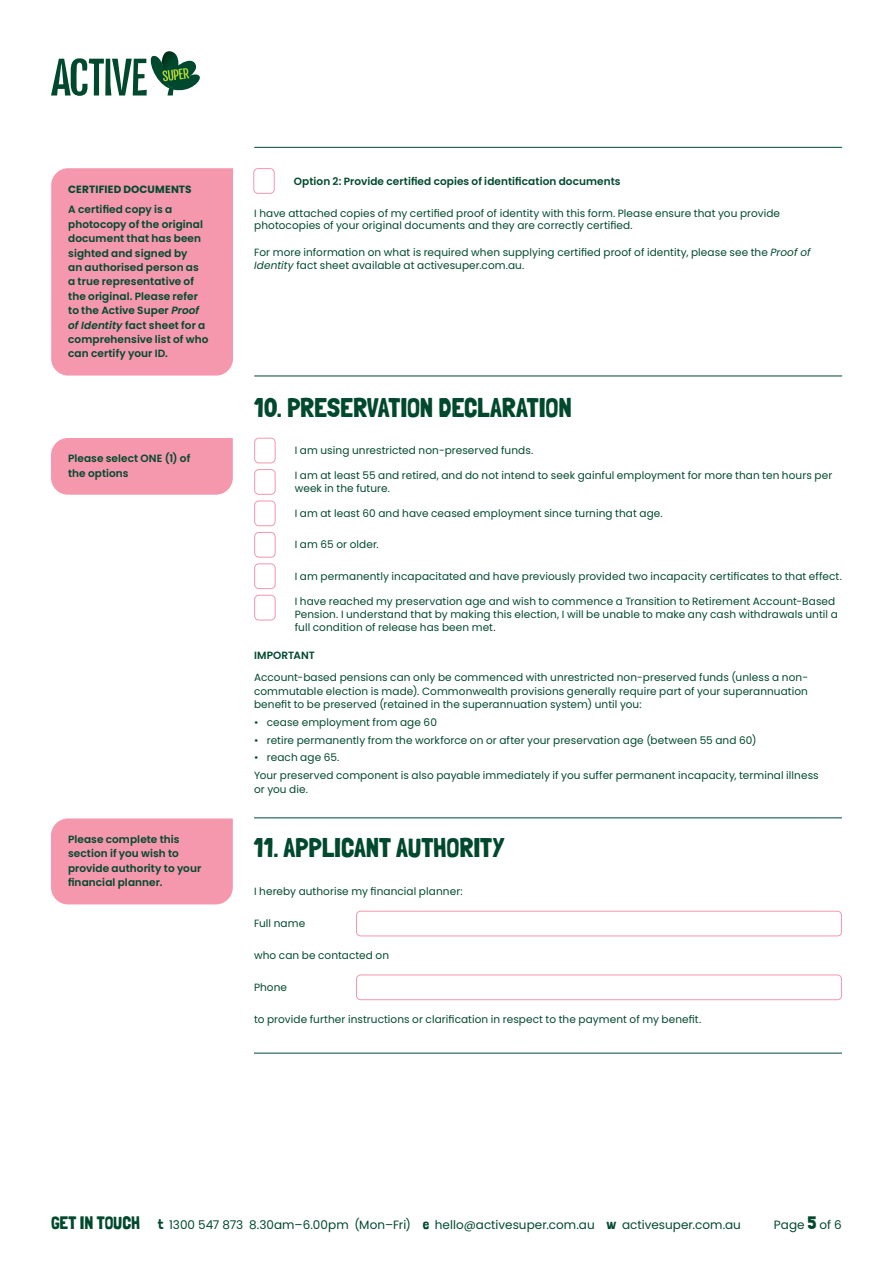
<style>
.page{position:relative;width:893px;height:1263px;background:#fff}
.page>*{position:absolute;margin:0;border:0;box-sizing:border-box;transform-origin:0 0}
.t1{font:27px "Londrina Solid";letter-spacing:-.005em;color:#00492e}
.t2{font:12px "Poppins";letter-spacing:.005em;color:#00492e}
.t3{font:10.5px/12.6px "Poppins";letter-spacing:.01em;color:#00492e}
.t4{font:600 10.5px/14.4px "Poppins";letter-spacing:.01em;color:#00492e}
.t5{font:700 10.5px "Poppins";letter-spacing:.015em;color:#00492e}
.s1{font-style:italic}
.s2{font-family:"Londrina Solid";font-size:18px}
.s3{font-family:"Londrina Solid";font-size:14.4px}
</style>
<div class="page">
<svg style="left:51px;top:51px;width:149px;height:45px"></svg>
<hr style="left:254px;top:376px;width:588px;height:1px;background:#00492e">
<div style="left:254px;top:438px;width:22px;height:25px;border:1px solid #f597ad;border-radius:4px"></div>
<div style="left:254px;top:469px;width:22px;height:26px;border:1px solid #f597ad;border-radius:4px"></div>
<div style="left:254px;top:501px;width:22px;height:25px;border:1px solid #f597ad;border-radius:4px"></div>
<div style="left:254px;top:532px;width:22px;height:25px;border:1px solid #f597ad;border-radius:4px"></div>
<div style="left:254px;top:563px;width:22px;height:26px;border:1px solid #f597ad;border-radius:4px"></div>
<div style="left:254px;top:595px;width:22px;height:25px;border:1px solid #f597ad;border-radius:4px"></div>
<hr style="left:254px;top:817px;width:588px;height:1px;background:#00492e">
<hr style="left:254px;top:1053px;width:588px;height:1px;background:#00492e">
<div style="left:356px;top:911px;width:486px;height:25px;border:1px solid #f597ad;border-radius:4px"></div>
<div style="left:356px;top:974px;width:486px;height:26px;border:1px solid #f597ad;border-radius:4px"></div>
<div style="left:51px;top:818px;width:182px;height:86px;background:#f597ad"></div>
<div style="left:51px;top:438px;width:182px;height:57px;background:#f597ad"></div>
<hr style="left:254px;top:147px;width:588px;height:1px;background:#00492e">
<div style="left:253px;top:168px;width:22px;height:26px;border:1px solid #f597ad;border-radius:4px"></div>
<div style="left:51px;top:168px;width:182px;height:208px;background:#f597ad"></div>
<p class="t5" style="left:68px;top:183px;width:125px">CERTIFIED DOCUMENTS</p>
<p class="t4" style="left:68px;top:203px;width:142px">A certified copy is a photocopy of the original document that has been sighted and signed by<br>an authorised person as a true representative of the original. Please refer to the Active Super <span class="s1">Proof of Identity</span> fact sheet for a comprehensive list of who can certify your ID.</p>
<p class="t4" style="left:68px;top:451px;width:124px">Please select ONE (1) of the options</p>
<p class="t4" style="left:68px;top:832px;width:135px">Please complete this section if you wish to provide authority to your financial planner.</p>
<p class="t4" style="left:294px;top:174px;width:328px">Option 2: Provide certified copies of identification documents</p>
<p class="t3" style="left:254px;top:207px;width:527px">I have attached copies of my certified proof of identity with this form. Please ensure that you provide photocopies of your original documents and they are correctly certified.</p>
<p class="t3" style="left:254px;top:246px;width:558px">For more information on what is required when supplying certified proof of identity, please see the <span class="s1">Proof of<br>Identity</span> fact sheet available at activesuper.com.au.</p>
<h1 class="t1" style="left:254px;top:391px;width:319px">10. PRESERVATION DECLARATION</h1>
<p class="t3" style="left:295px;top:444px;width:240px">I am using unrestricted non-preserved funds.</p>
<p class="t3" style="left:295px;top:469px;width:539px">I am at least 55 and retired, and do not intend to seek gainful employment for more than ten hours per week in the future.</p>
<p class="t3" style="left:295px;top:507px;width:369px">I am at least 60 and have ceased employment since turning that age.</p>
<p class="t3" style="left:295px;top:538px;width:86px">I am 65 or older.</p>
<p class="t3" style="left:295px;top:570px;width:549px">I am permanently incapacitated and have previously provided two incapacity certificates to that effect.</p>
<p class="t3" style="left:295px;top:595px;width:545px">I have reached my preservation age and wish to commence a Transition to Retirement Account-Based<br>Pension. I understand that by making this election, I will be unable to make any cash withdrawals until a full condition of release has been met.</p>
<p class="t4" style="left:254px;top:648px;width:62px">IMPORTANT</p>
<p class="t3" style="left:254px;top:671px;width:556px;line-height:13.5px;text-align:justify">Account-based pensions can only be commenced with unrestricted non-preserved funds (unless a non&shy;commutable election is made). Commonwealth provisions generally require part of your superannuation benefit to be preserved (retained in the superannuation system) until you:</p>
<p class="t3" style="left:254px;top:716px;width:184px">• cease employment from age 60</p>
<p class="t3" style="left:254px;top:734px;width:504px">• retire permanently from the workforce on or after your preservation age (between 55 and 60)</p>
<p class="t3" style="left:254px;top:749px;width:566px;line-height:17.7px">• reach age 65.<br>Your preserved component is also payable immediately if you suffer permanent incapacity, terminal illness</p>
<p class="t3" style="left:254px;top:783px;width:55px">or you die.</p>
<h1 class="t1" style="left:254px;top:832px;width:252px">11. APPLICANT AUTHORITY</h1>
<p class="t3" style="left:254px;top:885px;width:210px">I hereby authorise my financial planner:</p>
<p class="t3" style="left:254px;top:917px;width:53px">Full name</p>
<p class="t3" style="left:254px;top:949px;width:137px">who can be contacted on</p>
<p class="t3" style="left:254px;top:981px;width:35px">Phone</p>
<p class="t3" style="left:254px;top:1013px;width:449px">to provide further instructions or clarification in respect to the payment of my benefit.</p>
<p class="t2" style="left:51px;top:1218px;width:691px"><span class="s2">GET IN TOUCH</span> <span class="s3">t</span> 1300 547 873 8.30am–6.00pm (Mon–Fri) <span class="s3">e</span> hello@activesuper.com.au <span class="s3">w</span> activesuper.com.au</p>
<p class="t2" style="left:774px;top:1218px;width:69px">Page <span class="s2">5</span> of 6</p>
</div>
